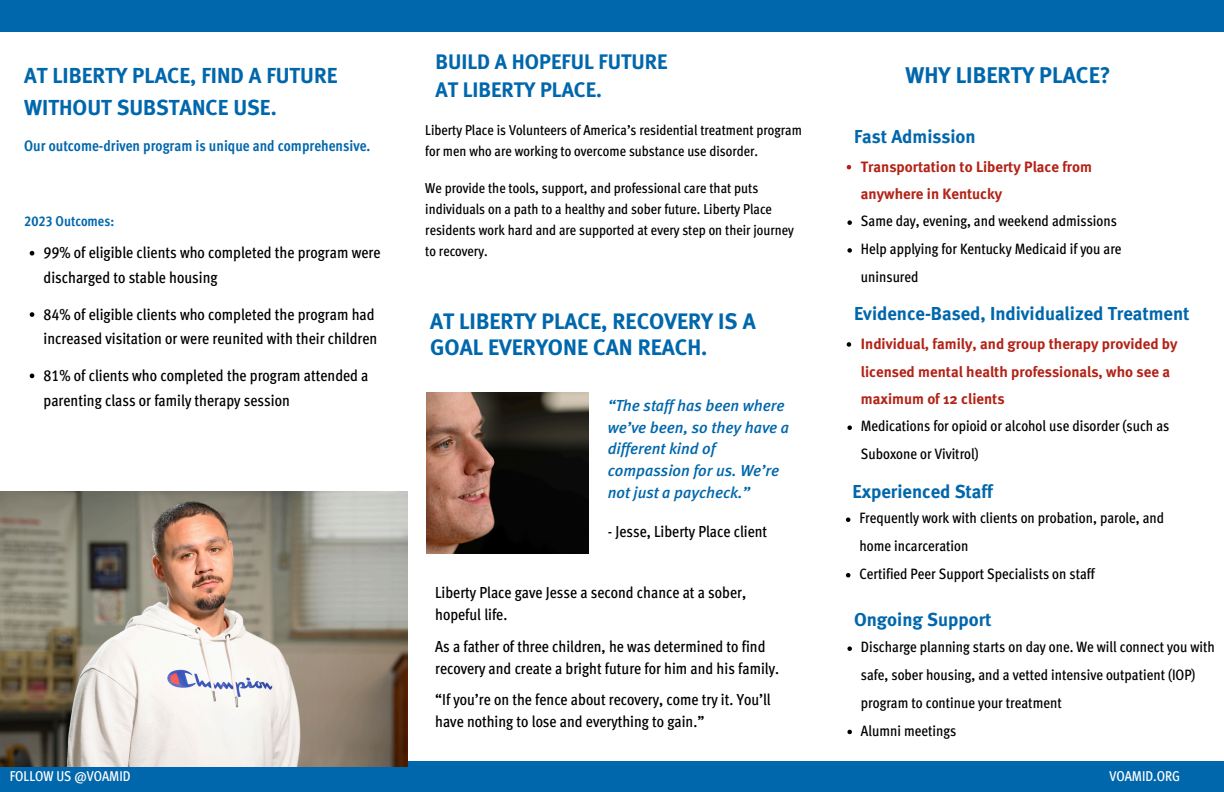
<style>
.page{position:relative;width:1224px;height:792px;background:#fff}
.page>*{position:absolute;margin:0;border:0;box-sizing:border-box;transform-origin:0 0}
.t1{font:700 22.7px "Meta";color:#0067ac}
.t2{font:700 22.4px/25.5px "Meta";color:#0067ac}
.t3{font:700 21.7px/31.2px "Meta";color:#0067ac}
.t4{font:700 21px/27.8px "Meta";color:#0067ac}
.t5{font:700 18.7px "Meta";color:#0067ac}
.t6{font:16px/24.7px "Meta Cond Medium LF";color:#000}
.t7{font:italic 500 16px/21.8px "Meta";color:#0067ac}
.t8{font:15.2px "Meta Cond Bold LF";color:#0067ac}
.t9{font:15px/27.8px "Meta Cond Medium LF";color:#000}
.t10{font:700 15px/27.8px "Meta";color:#b32317}
.t11{font:14.3px/21px "Meta Cond Medium LF";color:#000}
.t12{font:14.2px "Meta Cond Medium LF";color:#fff}
.t13{font:14.2px "Meta Cond Bold LF";color:#0067ac}
</style>
<div class="page">
<div style="left:0;top:761px;width:1224px;height:31px;background:#0067ac"></div>
<div style="left:0;top:0;width:1224px;height:32px;background:#0067ac"></div>
<img style="left:427px;top:392px;width:161px;height:162px">
<img style="left:0;top:492px;width:407px;height:275px">
<svg style="left:847px;top:165px;width:4px;height:4px"></svg>
<svg style="left:847px;top:220px;width:5px;height:5px"></svg>
<svg style="left:847px;top:248px;width:5px;height:5px"></svg>
<svg style="left:847px;top:342px;width:4px;height:5px"></svg>
<svg style="left:847px;top:425px;width:5px;height:5px"></svg>
<svg style="left:846px;top:517px;width:4px;height:5px"></svg>
<svg style="left:846px;top:573px;width:4px;height:4px"></svg>
<svg style="left:30px;top:251px;width:4px;height:5px"></svg>
<svg style="left:30px;top:312px;width:4px;height:5px"></svg>
<svg style="left:30px;top:374px;width:4px;height:4px"></svg>
<svg style="left:847px;top:646px;width:5px;height:5px"></svg>
<svg style="left:847px;top:730px;width:5px;height:4px"></svg>
<h3 class="t3" style="left:24px;top:60px;width:315px">AT LIBERTY PLACE, FIND A FUTURE<br>WITHOUT SUBSTANCE USE.</h3>
<p class="t8" style="left:24px;top:137px;width:348px">Our outcome-driven program is unique and comprehensive.</p>
<h2 class="t13" style="left:24px;top:213px;width:91px">2023 Outcomes:</h2>
<p class="t6" style="left:44px;top:240px;width:338px">99% of eligible clients who completed the program were discharged to stable housing</p>
<h3 class="t6" style="left:44px;top:302px;width:335px">84% of eligible clients who completed the program had increased visitation or were reunited with their children</h3>
<h3 class="t6" style="left:44px;top:363px;width:327px">81% of clients who completed the program attended a parenting class or family therapy session</h3>
<h3 class="t4" style="left:435px;top:48px;width:233px">BUILD A HOPEFUL FUTURE<br>AT LIBERTY PLACE.</h3>
<p class="t11" style="left:425px;top:119px;width:378px">Liberty Place is Volunteers of America’s residential treatment program for men who are working to overcome substance use disorder.</p>
<p class="t11" style="left:425px;top:178px;width:370px">We provide the tools, support, and professional care that puts individuals on a path to a healthy and sober future. Liberty Place residents work hard and are supported at every step on their journey to recovery.</p>
<p class="t2" style="left:430px;top:309px;width:327px">AT LIBERTY PLACE, RECOVERY IS A<br>GOAL EVERYONE CAN REACH.</p>
<h2 class="t7" style="left:608px;top:394px;width:183px">“The staff has been where we’ve been, so they have a different kind of compassion for us. We’re not just a paycheck.”</h2>
<p class="t6" style="left:608px;top:519px;width:161px">- Jesse, Liberty Place client</p>
<h3 class="t6" style="left:435px;top:581px;width:312px;line-height:22.1px">Liberty Place gave Jesse a second chance at a sober, hopeful life.</h3>
<h3 class="t6" style="left:435px;top:635px;width:345px;line-height:22.1px">As a father of three children, he was determined to find recovery and create a bright future for him and his family.</h3>
<h2 class="t6" style="left:435px;top:688px;width:337px;line-height:22.1px">“If you’re on the fence about recovery, come try it. You’ll have nothing to lose and everything to gain.”</h2>
<p class="t1" style="left:905px;top:62px;width:207px">WHY LIBERTY PLACE?</p>
<p class="t5" style="left:854px;top:125px;width:123px">Fast Admission</p>
<p class="t10" style="left:861px;top:152px;width:233px">Transportation to Liberty Place from anywhere in Kentucky</p>
<p class="t9" style="left:861px;top:207px;width:257px">Same day, evening, and weekend admissions</p>
<p class="t9" style="left:861px;top:235px;width:262px">Help applying for Kentucky Medicaid if you are uninsured</p>
<p class="t5" style="left:854px;top:302px;width:337px">Evidence-Based, Individualized Treatment</p>
<h2 class="t10" style="left:861px;top:330px;width:318px">Individual, family, and group therapy provided by licensed mental health professionals, who see a maximum of 12 clients</h2>
<h1 class="t9" style="left:861px;top:412px;width:310px">Medications for opioid or alcohol use disorder (such as<br>Suboxone or Vivitrol)</h1>
<p class="t5" style="left:853px;top:480px;width:142px">Experienced Staff</p>
<p class="t9" style="left:859px;top:504px;width:306px">Frequently work with clients on probation, parole, and home incarceration</p>
<p class="t9" style="left:859px;top:560px;width:237px">Certified Peer Support Specialists on staff</p>
<p class="t5" style="left:854px;top:608px;width:139px">Ongoing Support</p>
<h5 class="t9" style="left:861px;top:633px;width:355px">Discharge planning starts on day one. We will connect you with safe, sober housing, and a vetted intensive outpatient (IOP) program to continue your treatment</h5>
<h5 class="t9" style="left:861px;top:716px;width:97px">Alumni meetings</h5>
<p class="t12" style="left:10px;top:768px;width:122px">FOLLOW US @VOAMID</p>
<p class="t12" style="left:1109px;top:768px;width:72px">VOAMID.ORG</p>
</div>
